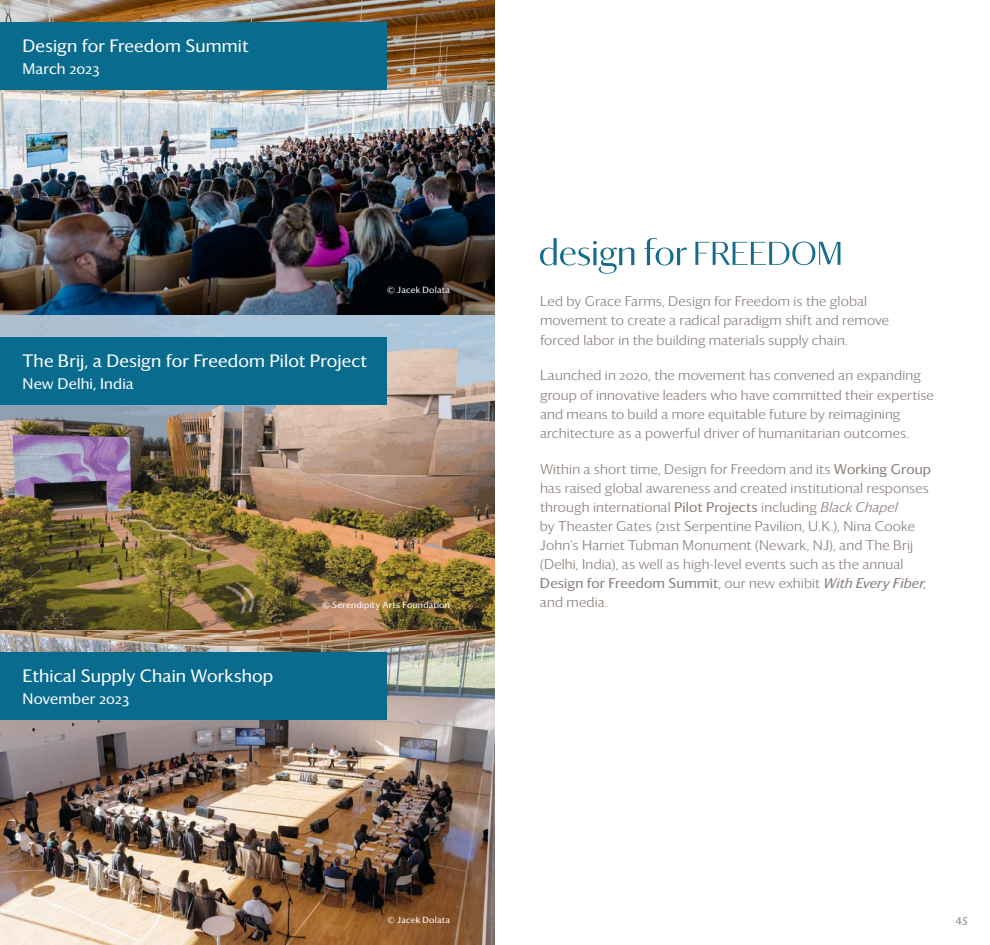
<style>
.page{position:relative;width:990px;height:945px;background:#fff}
.page>*{position:absolute;margin:0;border:0;box-sizing:border-box;transform-origin:0 0}
.t1{font:17.5px "Darby Sans";letter-spacing:.01em;color:#fff}
.t2{font:15px "Darby Sans";letter-spacing:.01em;color:#fff}
.t3{font:300 13.75px/19px "Darby Sans";letter-spacing:.01em;color:#897e79}
.t4{font:11.25px "Darby Sans";color:#897e79}
.t5{font:8.75px "Darby Sans";letter-spacing:.03em;color:#fff}
.s1{font-weight:400}
.s2{font-style:italic}
.s3{font-weight:400;font-style:italic}
</style>
<div class="page">
<img style="left:0;top:315px;width:495px;height:315px">
<div style="left:0;top:338px;width:387px;height:67px;background:#096b8e"></div>
<svg style="left:540px;top:238px;width:300px;height:36px"></svg>
<img style="left:0;top:630px;width:495px;height:315px">
<div style="left:0;top:652px;width:387px;height:68px;background:#096b8e"></div>
<img style="left:0;top:0;width:495px;height:315px">
<div style="left:0;top:22px;width:387px;height:68px;background:#096b8e"></div>
<p class="t1" style="left:22px;top:34px;width:228px">Design for Freedom Summit</p>
<p class="t2" style="left:22px;top:58px;width:78px">March 2023</p>
<p class="t5" style="left:387px;top:283px;width:64px">© Jacek Dolata</p>
<p class="t1" style="left:22px;top:349px;width:346px">The Brij, a Design for Freedom Pilot Project</p>
<p class="t2" style="left:22px;top:373px;width:113px">New Delhi, India</p>
<p class="t1" style="left:22px;top:664px;width:252px">Ethical Supply Chain Workshop</p>
<p class="t2" style="left:22px;top:688px;width:108px">November 2023</p>
<p class="t5" style="left:322px;top:598px;width:129px">© Serendipity Arts Foundation</p>
<p class="t5" style="left:387px;top:913px;width:64px">© Jacek Dolata</p>
<p class="t3" style="left:540px;top:292px;width:351px">Led by Grace Farms, Design for Freedom is the global movement to create a radical paradigm shift and remove forced labor in the building materials supply chain.</p>
<p class="t3" style="left:540px;top:366px;width:395px">Launched in 2020, the movement has convened an expanding group of innovative leaders who have committed their expertise and means to build a more equitable future by reimagining architecture as a powerful driver of humanitarian outcomes.</p>
<p class="t3" style="left:540px;top:459px;width:393px">Within a short time, Design for Freedom and its <span class="s1">Working Group </span>has raised global awareness and created institutional responses through international <span class="s1">Pilot Projects</span> including <span class="s2">Black Chapel<br></span>by Theaster Gates (21st Serpentine Pavilion, U.K.), Nina Cooke John’s Harriet Tubman Monument (Newark, NJ), and The Brij (Delhi, India), as well as high-level events such as the annual <span class="s1">Design for Freedom Summit</span>, our new exhibit <span class="s3">With Every Fiber</span>, and media.</p>
<p class="t4" style="left:956px;top:911px;width:13px">45</p>
</div>
